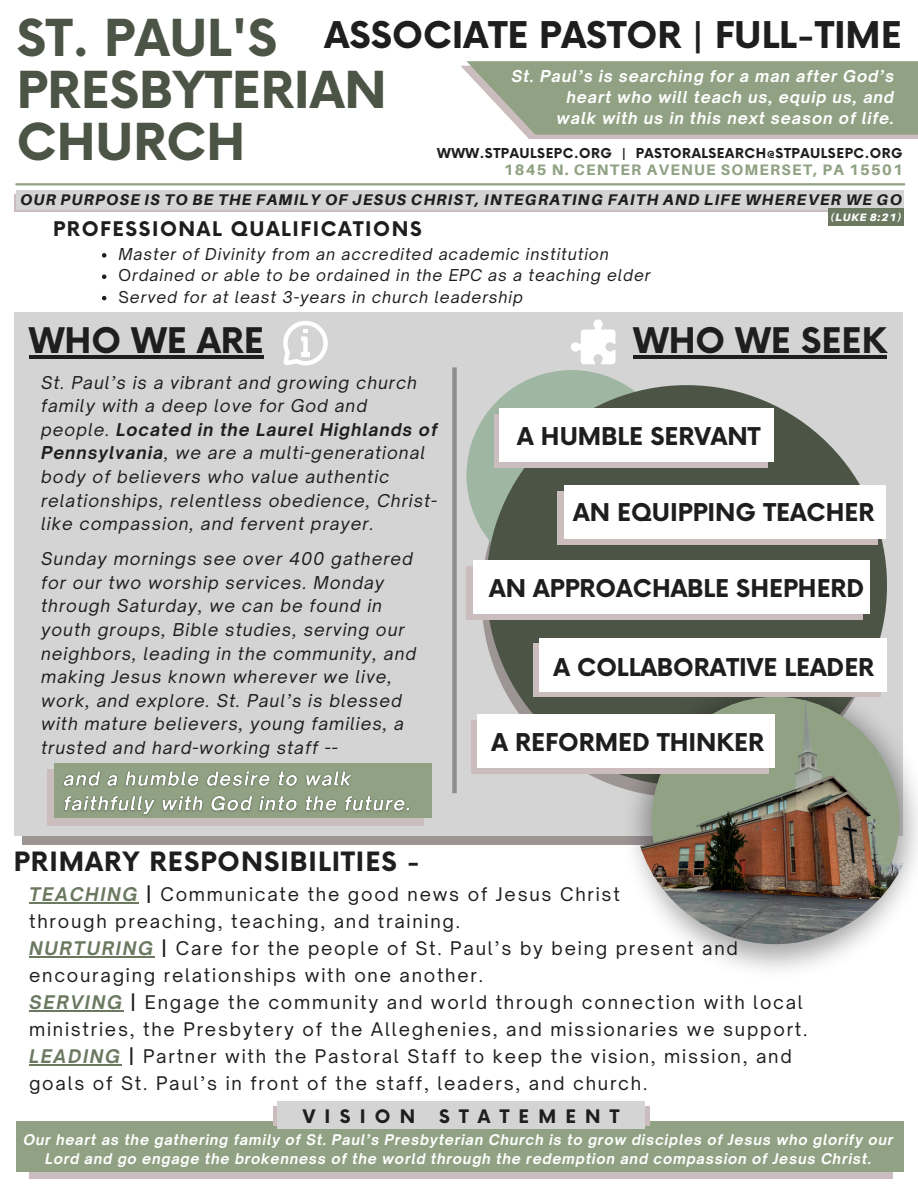
<style>
.page{position:relative;width:918px;height:1188px;background:#fff}
.page>*{position:absolute;margin:0;border:0;box-sizing:border-box;transform-origin:0 0}
.t1{font:700 49.65px/51.8px "Now";color:#4c5446}
.t2{font:700 35.85px "Now";color:#1e1e1e}
.t3{font:700 34.35px "Now";color:#1e1e1e}
.t4{font:700 25.95px "Now";letter-spacing:.04em;color:#1e1e1e}
.t5{font:700 23.85px "Now";color:#1e1e1e}
.t6{font:700 19.65px "Now";letter-spacing:.08em;color:#1e1e1e}
.t7{font:700 18.15px "Now";letter-spacing:.51em;color:#1e1e1e}
.t8{font:18px/27px "Open Sauce One";letter-spacing:.095em;color:#1e1e1e}
.t9{font:italic 16.95px/23.7px "Open Sauce One";letter-spacing:.06em;color:#1e1e1e}
.t10{font:italic 15.75px "Open Sauce One";letter-spacing:.06em;color:#1e1e1e}
.t11{font:italic 700 15.75px "Open Sauce One";letter-spacing:.06em;color:#fff}
.t12{font:italic 800 15.45px "Aileron";letter-spacing:.08em;color:#1e1e1e}
.t13{font:800 15.15px "Aileron";letter-spacing:.08em;color:#90a283}
.t14{font:italic 700 14.1px/19.2px "Open Sauce One";letter-spacing:.06em;color:#fff;text-align:center}
.t15{font:700 13.35px "Now";letter-spacing:.04em;color:#1e1e1e}
.t16{font:italic 900 10.65px "Aileron";letter-spacing:.08em;color:#fff}
.s1{font-style:normal}
.s2{font-weight:700}
.s3{font-weight:700;font-style:italic;color:#6b7961}
</style>
<div class="page">
<hr style="left:16px;top:183px;width:888px;height:2px;background:#90a283">
<div style="left:23px;top:794px;width:871px;height:51px;background:#9d9494"></div>
<div style="left:14px;top:313px;width:889px;height:523px;background:#d4d4d4"></div>
<div style="left:452px;top:367px;width:5px;height:426px;background:#8d8d8d"></div>
<div style="left:466px;top:370px;width:211px;height:210px;background:#9fb6a2;border-radius:50%"></div>
<div style="left:486px;top:385px;width:401px;height:401px;background:#4c5446;border-radius:50%"></div>
<img style="left:622px;top:691px;width:296px;height:279px">
<img style="left:633px;top:660px;width:285px;height:284px;border-radius:50%">
<div style="left:29px;top:1133px;width:864px;height:45px;background:#cbbdbd"></div>
<hr style="left:29px;top:902px;width:110px;height:1px;background:#6b7961">
<hr style="left:29px;top:956px;width:126px;height:1px;background:#6b7961">
<hr style="left:29px;top:1010px;width:94px;height:1px;background:#6b7961">
<hr style="left:29px;top:1064px;width:93px;height:1px;background:#6b7961">
<hr style="left:29px;top:355px;width:235px;height:4px;background:#1e1e1e">
<svg style="left:283px;top:321px;width:45px;height:45px"></svg>
<hr style="left:633px;top:355px;width:254px;height:4px;background:#1e1e1e">
<svg style="left:571px;top:319px;width:45px;height:45px"></svg>
<svg style="left:533px;top:643px;width:347px;height:53px;background:#d4c9c9"></svg>
<div style="left:540px;top:638px;width:347px;height:53px;background:#fff"></div>
<div style="left:466px;top:567px;width:397px;height:53px;background:#cbbdbd"></div>
<div style="left:473px;top:561px;width:396px;height:53px;background:#fff"></div>
<div style="left:558px;top:492px;width:320px;height:53px;background:#cbbdbd"></div>
<div style="left:564px;top:486px;width:322px;height:53px;background:#fff"></div>
<div style="left:471px;top:720px;width:298px;height:54px;background:#cbbdbd"></div>
<div style="left:478px;top:714px;width:297px;height:54px;background:#fff"></div>
<div style="left:494px;top:414px;width:274px;height:53px;background:#cbbdbd"></div>
<div style="left:499px;top:408px;width:274px;height:54px;background:#fff"></div>
<svg style="left:460px;top:61px;width:458px;height:78px;background:#9caa90"></svg>
<div style="left:15px;top:194px;width:888px;height:18px;background:linear-gradient(to right,#cbbdbd,#cbbdbd)"></div>
<div style="left:17px;top:190px;width:889px;height:19px;background:#d4d4d4"></div>
<div style="left:47px;top:769px;width:377px;height:57px;background:#cbbdbd"></div>
<div style="left:54px;top:764px;width:378px;height:54px;background:#90a283"></div>
<div style="left:17px;top:1122px;width:887px;height:50px;background:#90a283"></div>
<div style="left:273px;top:1106px;width:377px;height:20px;background:#cbbdbd"></div>
<div style="left:277px;top:1101px;width:368px;height:28px;background:#d4d4d4"></div>
<div style="left:828px;top:208px;width:90px;height:18px;background:#6b7961"></div>
<div style="left:904px;top:187px;width:14px;height:275px;background:#fff"></div>
<svg style="left:102px;top:253px;width:4px;height:5px"></svg>
<svg style="left:102px;top:274px;width:4px;height:5px"></svg>
<svg style="left:102px;top:296px;width:4px;height:4px"></svg>
<img style="left:63px;top:771px;width:347px;height:45px">
<p class="t1" style="left:17px;top:16px;width:371px">ST. PAUL'S<br>PRESBYTERIAN<br>CHURCH</p>
<h2 class="t2" style="left:325px;top:16px;width:579px">ASSOCIATE PASTOR | FULL-TIME</h2>
<h3 class="t11" style="left:511px;top:66px;width:384px">St. Paul’s is searching for a man after God’s</h3>
<p class="t11" style="left:566px;top:87px;width:329px">heart who will teach us, equip us, and</p>
<p class="t11" style="left:557px;top:109px;width:339px">walk with us in this next season of life.</p>
<p class="t15" style="left:437px;top:146px;width:467px">WWW.STPAULSEPC.ORG | PASTORALSEARCH@STPAULSEPC.ORG</p>
<h2 class="t13" style="left:504px;top:161px;width:400px">1845 N. CENTER AVENUE SOMERSET, PA 15501</h2>
<p class="t12" style="left:20px;top:190px;width:884px">OUR PURPOSE IS TO BE THE FAMILY OF JESUS CHRIST, INTEGRATING FAITH AND LIFE WHEREVER WE GO</p>
<h3 class="t6" style="left:53px;top:218px;width:370px">PROFESSIONAL QUALIFICATIONS</h3>
<h3 class="t10" style="left:118px;top:244px;width:492px">Master of Divinity from an accredited academic institution</h3>
<h3 class="t10" style="left:118px;top:265px;width:534px"><span class="s1">O</span>rdained or able to be ordained in the EPC as a teaching elder</h3>
<h3 class="t10" style="left:118px;top:287px;width:406px"><span class="s1">S</span>erved for at least 3-years in church leadership</h3>
<h3 class="t16" style="left:830px;top:211px;width:73px">(LUKE 8:21)</h3>
<p class="t3" style="left:29px;top:322px;width:236px">WHO WE ARE</p>
<p class="t3" style="left:633px;top:322px;width:255px">WHO WE SEEK</p>
<p class="t9" style="left:41px;top:370px;width:398px">St. Paul’s is a vibrant and growing church family with a deep love for God and people. <span class="s2">Located in the Laurel Highlands of Pennsylvania</span>, we are a multi-generational body of believers who value authentic relationships, relentless obedience, Christ&shy;like compassion, and fervent prayer.</p>
<h6 class="t9" style="left:41px;top:547px;width:377px">Sunday mornings see over 400 gathered for our two worship services. Monday through Saturday, we can be found in youth groups, Bible studies, serving our neighbors, leading in the community, and making Jesus known wherever we live, work, and explore. St. Paul’s is blessed with mature believers, young families, a trusted and hard-working staff --</h6>
<p class="t4" style="left:14px;top:848px;width:408px">PRIMARY RESPONSIBILITIES -</p>
<p class="t5" style="left:517px;top:423px;width:245px">A HUMBLE SERVANT</p>
<h4 class="t5" style="left:573px;top:500px;width:303px">AN EQUIPPING TEACHER</h4>
<p class="t5" style="left:489px;top:575px;width:377px">AN APPROACHABLE SHEPHERD</p>
<p class="t5" style="left:553px;top:654px;width:322px">A COLLABORATIVE LEADER</p>
<p class="t5" style="left:492px;top:729px;width:274px">A REFORMED THINKER</p>
<h1 class="t8" style="left:29px;top:880px;width:592px"><span class="s3">TEACHING</span> <span class="s2">|</span> Communicate the good news of Jesus Christ</h1>
<h2 class="t8" style="left:29px;top:907px;width:432px">through preaching, teaching, and training.</h2>
<p class="t8" style="left:29px;top:934px;width:710px"><span class="s3">NURTURING</span> <span class="s2">|</span> Care for the people of St. Paul’s by being present and</p>
<p class="t8" style="left:29px;top:961px;width:775px">encouraging relationships with one another.<br><span class="s3">SERVING</span> <span class="s2">|</span> Engage the community and world through connection with local</p>
<p class="t8" style="left:29px;top:1015px;width:780px">ministries, the Presbytery of the Alleghenies, and missionaries we support.<br><span class="s3">LEADING</span> <span class="s2">|</span> Partner with the Pastoral Staff to keep the vision, mission, and goals of St. Paul’s in front of the staff, leaders, and church.</p>
<h6 class="t7" style="left:303px;top:1106px;width:114px">VISION</h6>
<h6 class="t7" style="left:439px;top:1106px;width:182px">STATEMENT</h6>
<p class="t14" style="left:23px;top:1130px;width:872px">Our heart as the gathering family of St. Paul’s Presbyterian Church is to grow disciples of Jesus who glorify our<br>Lord and go engage the brokenness of the world through the redemption and compassion of Jesus Christ.</p>
</div>
